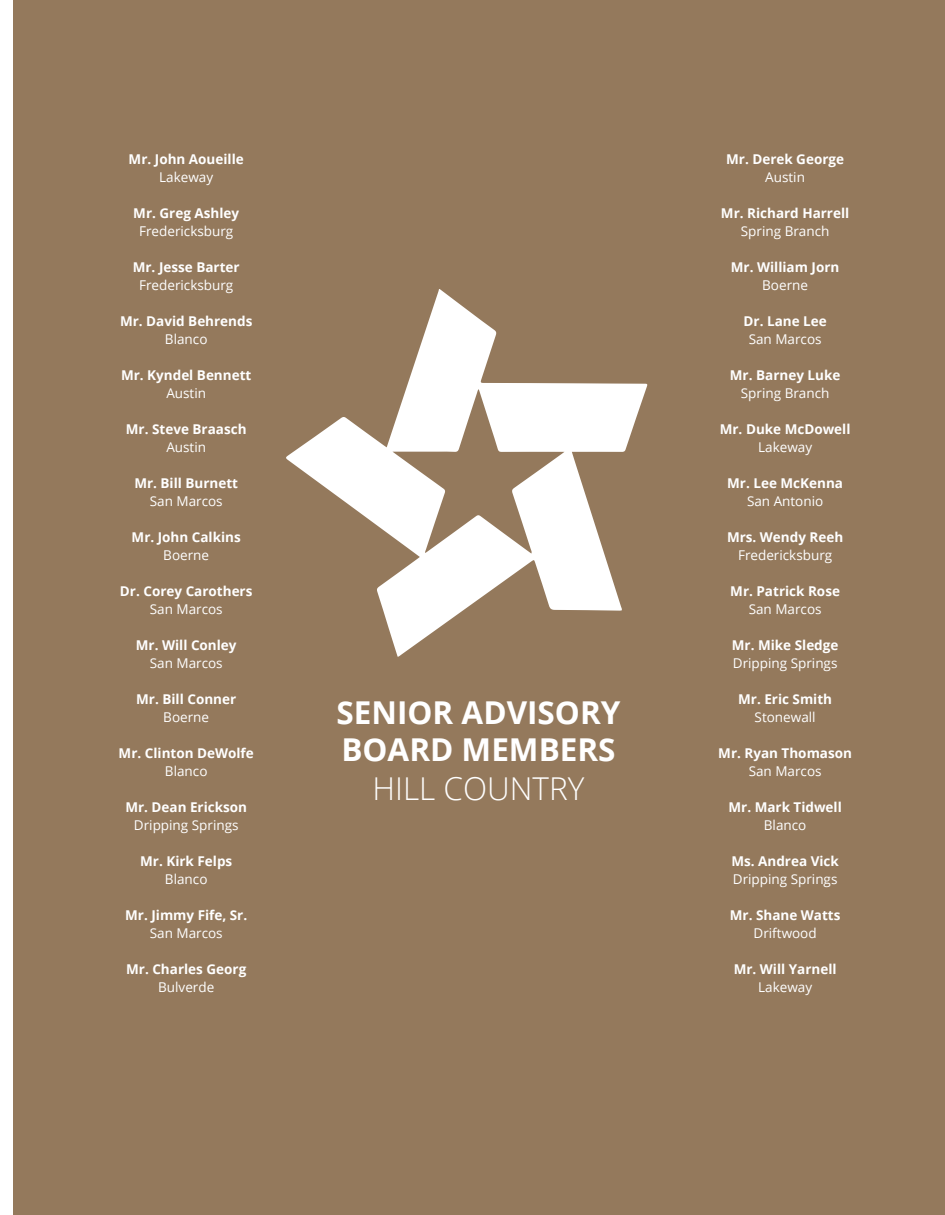
<style>
.page{position:relative;width:945px;height:1215px;background:#fff}
.page>*{position:absolute;margin:0;border:0;box-sizing:border-box;transform-origin:0 0}
.t1{font:700 31.5px "Open Sans";color:#fff}
.t2{font:300 31.5px "Open Sans";color:#fff}
.t3{font:700 13.5px "Open Sans";color:#fff}
.t4{font:13.5px "Open Sans";color:#fff}
</style>
<div class="page">
<div style="left:14px;top:0;width:931px;height:1215px;background:#94795c"></div>
<svg style="left:286px;top:289px;width:362px;height:368px"></svg>
<p class="t3" style="left:129px;top:150px;width:117px">Mr. John Aoueille</p>
<p class="t4" style="left:159px;top:168px;width:55px">Lakeway</p>
<p class="t3" style="left:133px;top:204px;width:107px">Mr. Greg Ashley</p>
<p class="t4" style="left:139px;top:222px;width:96px">Fredericksburg</p>
<p class="t3" style="left:133px;top:258px;width:108px">Mr. Jesse Barter</p>
<p class="t4" style="left:139px;top:276px;width:96px">Fredericksburg</p>
<p class="t3" style="left:120px;top:312px;width:134px">Mr. David Behrends</p>
<p class="t4" style="left:165px;top:330px;width:44px">Blanco</p>
<p class="t3" style="left:121px;top:366px;width:132px">Mr. Kyndel Bennett</p>
<p class="t4" style="left:166px;top:384px;width:41px">Austin</p>
<p class="t3" style="left:126px;top:420px;width:122px">Mr. Steve Braasch</p>
<p class="t4" style="left:166px;top:438px;width:41px">Austin</p>
<p class="t3" style="left:134px;top:474px;width:105px">Mr. Bill Burnett</p>
<p class="t4" style="left:150px;top:492px;width:74px">San Marcos</p>
<p class="t3" style="left:132px;top:528px;width:111px">Mr. John Calkins</p>
<p class="t4" style="left:163px;top:546px;width:47px">Boerne</p>
<p class="t3" style="left:120px;top:582px;width:134px">Dr. Corey Carothers</p>
<p class="t4" style="left:150px;top:600px;width:74px">San Marcos</p>
<p class="t3" style="left:136px;top:636px;width:102px">Mr. Will Conley</p>
<p class="t4" style="left:150px;top:654px;width:74px">San Marcos</p>
<p class="t3" style="left:136px;top:690px;width:101px">Mr. Bill Conner</p>
<p class="t4" style="left:163px;top:708px;width:47px">Boerne</p>
<p class="t3" style="left:119px;top:744px;width:137px">Mr. Clinton DeWolfe</p>
<p class="t4" style="left:165px;top:762px;width:44px">Blanco</p>
<p class="t3" style="left:125px;top:798px;width:123px">Mr. Dean Erickson</p>
<p class="t4" style="left:134px;top:816px;width:106px">Dripping Springs</p>
<p class="t3" style="left:140px;top:852px;width:94px">Mr. Kirk Felps</p>
<p class="t4" style="left:165px;top:870px;width:44px">Blanco</p>
<p class="t3" style="left:125px;top:906px;width:124px">Mr. Jimmy Fife, Sr.</p>
<p class="t4" style="left:150px;top:924px;width:74px">San Marcos</p>
<p class="t3" style="left:126px;top:960px;width:122px">Mr. Charles Georg</p>
<p class="t4" style="left:158px;top:978px;width:58px">Bulverde</p>
<p class="t1" style="left:337px;top:690px;width:285px">SENIOR ADVISORY</p>
<p class="t1" style="left:341px;top:728px;width:276px">BOARD MEMBERS</p>
<p class="t2" style="left:373px;top:767px;width:213px">HILL COUNTRY</p>
<p class="t3" style="left:726px;top:150px;width:120px">Mr. Derek George</p>
<p class="t4" style="left:765px;top:168px;width:41px">Austin</p>
<p class="t3" style="left:721px;top:204px;width:130px">Mr. Richard Harrell</p>
<p class="t4" style="left:741px;top:222px;width:90px">Spring Branch</p>
<p class="t3" style="left:731px;top:258px;width:110px">Mr. William Jorn</p>
<p class="t4" style="left:762px;top:276px;width:47px">Boerne</p>
<p class="t3" style="left:744px;top:312px;width:85px">Dr. Lane Lee</p>
<p class="t4" style="left:749px;top:330px;width:74px">San Marcos</p>
<p class="t3" style="left:730px;top:366px;width:112px">Mr. Barney Luke</p>
<p class="t4" style="left:741px;top:384px;width:90px">Spring Branch</p>
<p class="t3" style="left:720px;top:420px;width:132px">Mr. Duke McDowell</p>
<p class="t4" style="left:758px;top:438px;width:55px">Lakeway</p>
<p class="t3" style="left:727px;top:474px;width:117px">Mr. Lee McKenna</p>
<p class="t4" style="left:747px;top:492px;width:78px">San Antonio</p>
<p class="t3" style="left:727px;top:528px;width:118px">Mrs. Wendy Reeh</p>
<p class="t4" style="left:738px;top:546px;width:96px">Fredericksburg</p>
<p class="t3" style="left:730px;top:582px;width:111px">Mr. Patrick Rose</p>
<p class="t4" style="left:749px;top:600px;width:74px">San Marcos</p>
<p class="t3" style="left:732px;top:636px;width:108px">Mr. Mike Sledge</p>
<p class="t4" style="left:733px;top:654px;width:106px">Dripping Springs</p>
<p class="t3" style="left:738px;top:690px;width:96px">Mr. Eric Smith</p>
<p class="t4" style="left:755px;top:708px;width:63px">Stonewall</p>
<p class="t3" style="left:718px;top:744px;width:135px">Mr. Ryan Thomason</p>
<p class="t4" style="left:749px;top:762px;width:74px">San Marcos</p>
<p class="t3" style="left:728px;top:798px;width:115px">Mr. Mark Tidwell</p>
<p class="t4" style="left:764px;top:816px;width:44px">Blanco</p>
<p class="t3" style="left:731px;top:852px;width:109px">Ms. Andrea Vick</p>
<p class="t4" style="left:733px;top:870px;width:106px">Dripping Springs</p>
<p class="t3" style="left:730px;top:906px;width:112px">Mr. Shane Watts</p>
<p class="t4" style="left:754px;top:924px;width:65px">Driftwood</p>
<p class="t3" style="left:734px;top:960px;width:104px">Mr. Will Yarnell</p>
<p class="t4" style="left:758px;top:978px;width:55px">Lakeway</p>
</div>
